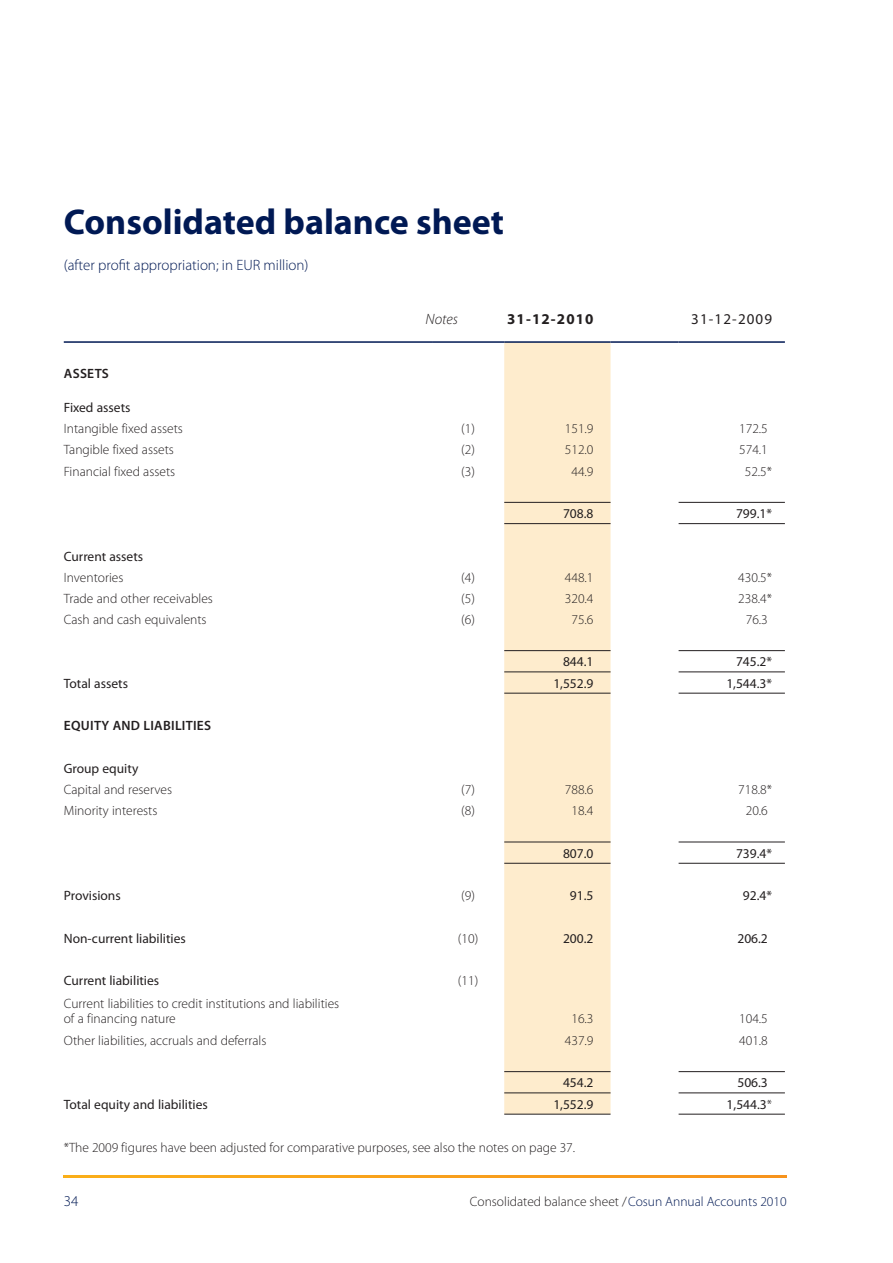
<style>
.page{position:relative;width:893px;height:1263px;background:#fff}
.page>*{position:absolute;margin:0;border:0;box-sizing:border-box;transform-origin:0 0}
.t1{font:700 36px "Myriad Pro";color:#001954}
.t2{font:300 15px "Myriad Pro";color:#001954}
.t3{font:700 15px "Myriad Pro";letter-spacing:.075em;color:#231f20}
.t4{font:15px "Myriad Pro";letter-spacing:.075em;color:#231f20}
.t5{font:italic 300 15px "Myriad Pro";color:#231f20}
.t6{font:300 13.5px/15px "Myriad Pro";color:#231f20}
.t7{font:13.5px "Myriad Pro";color:#231f20}
.t8{font:600 13.5px "Myriad Pro";letter-spacing:.02em;color:#231f20}
.s1{font-weight:300}
.s2{color:#001954}
</style>
<div class="page">
<svg style="left:64px;top:1176px;width:723px;height:1px"></svg>
<div style="left:504px;top:343px;width:107px;height:771px;background:#feeccd"></div>
<svg style="left:679px;top:501px;width:106px;height:613px"></svg>
<hr style="left:64px;top:341px;width:368px;height:2px;background:#001954">
<hr style="left:432px;top:341px;width:72px;height:2px;background:#001954">
<hr style="left:504px;top:341px;width:107px;height:2px;background:#001954">
<hr style="left:611px;top:341px;width:68px;height:2px;background:#001954">
<hr style="left:679px;top:341px;width:106px;height:2px;background:#001954">
<hr style="left:504px;top:502px;width:107px;height:1px;background:#231f20">
<hr style="left:679px;top:502px;width:106px;height:1px;background:#231f20">
<hr style="left:504px;top:523px;width:107px;height:1px;background:#231f20">
<hr style="left:679px;top:523px;width:106px;height:1px;background:#231f20">
<hr style="left:504px;top:693px;width:107px;height:1px;background:#231f20">
<hr style="left:679px;top:693px;width:106px;height:1px;background:#231f20">
<hr style="left:504px;top:650px;width:107px;height:1px;background:#231f20">
<hr style="left:679px;top:650px;width:106px;height:1px;background:#231f20">
<hr style="left:504px;top:671px;width:107px;height:1px;background:#231f20">
<hr style="left:679px;top:671px;width:106px;height:1px;background:#231f20">
<hr style="left:504px;top:842px;width:107px;height:1px;background:#231f20">
<hr style="left:679px;top:842px;width:106px;height:1px;background:#231f20">
<hr style="left:504px;top:863px;width:107px;height:1px;background:#231f20">
<hr style="left:679px;top:863px;width:106px;height:1px;background:#231f20">
<hr style="left:504px;top:1114px;width:107px;height:1px;background:#231f20">
<hr style="left:679px;top:1114px;width:106px;height:1px;background:#231f20">
<hr style="left:504px;top:1071px;width:107px;height:1px;background:#231f20">
<hr style="left:679px;top:1071px;width:106px;height:1px;background:#231f20">
<hr style="left:504px;top:1092px;width:107px;height:1px;background:#231f20">
<hr style="left:679px;top:1092px;width:106px;height:1px;background:#231f20">
<h1 class="t1" style="left:64px;top:198px;width:442px">Consolidated balance sheet</h1>
<p class="t2" style="left:64px;top:256px;width:246px">(after profit appropriation; in EUR million)</p>
<p class="t5" style="left:426px;top:310px;width:34px">Notes</p>
<p class="t3" style="left:507px;top:309px;width:88px">31-12-2010</p>
<p class="t4" style="left:691px;top:310px;width:82px">31-12-2009</p>
<p class="t8" style="left:64px;top:365px;width:47px">ASSETS</p>
<p class="t7" style="left:64px;top:399px;width:68px">Fixed assets</p>
<p class="t6" style="left:64px;top:421px;width:121px">Intangible fixed assets</p>
<p class="t6" style="left:461px;top:421px;width:15px">(1)</p>
<p class="t6" style="left:565px;top:421px;width:30px">151.9</p>
<p class="t6" style="left:739px;top:421px;width:30px">172.5</p>
<p class="t6" style="left:64px;top:442px;width:112px">Tangible fixed assets</p>
<p class="t6" style="left:461px;top:442px;width:15px">(2)</p>
<p class="t6" style="left:565px;top:442px;width:30px">512.0</p>
<p class="t6" style="left:739px;top:442px;width:30px">574.1</p>
<p class="t6" style="left:64px;top:463px;width:113px">Financial fixed assets</p>
<p class="t6" style="left:461px;top:463px;width:15px">(3)</p>
<p class="t6" style="left:571px;top:463px;width:24px">44.9</p>
<p class="t6" style="left:745px;top:463px;width:29px">52.5*</p>
<p class="t7" style="left:563px;top:505px;width:32px">708.8</p>
<p class="t7" style="left:736px;top:505px;width:38px">799.1*</p>
<p class="t7" style="left:64px;top:548px;width:81px">Current assets</p>
<p class="t6" style="left:64px;top:569px;width:61px">Inventories</p>
<p class="t6" style="left:461px;top:569px;width:15px">(4)</p>
<p class="t6" style="left:565px;top:569px;width:30px">448.1</p>
<p class="t6" style="left:738px;top:569px;width:35px">430.5*</p>
<p class="t6" style="left:64px;top:590px;width:151px">Trade and other receivables</p>
<p class="t6" style="left:461px;top:590px;width:15px">(5)</p>
<p class="t6" style="left:565px;top:590px;width:30px">320.4</p>
<p class="t6" style="left:738px;top:590px;width:35px">238.4*</p>
<p class="t6" style="left:64px;top:612px;width:144px">Cash and cash equivalents</p>
<p class="t6" style="left:461px;top:612px;width:15px">(6)</p>
<p class="t6" style="left:571px;top:612px;width:24px">75.6</p>
<p class="t6" style="left:746px;top:612px;width:24px">76.3</p>
<p class="t7" style="left:563px;top:653px;width:32px">844.1</p>
<p class="t7" style="left:736px;top:653px;width:38px">745.2*</p>
<p class="t7" style="left:64px;top:675px;width:66px">Total assets</p>
<p class="t7" style="left:553px;top:675px;width:42px">1,552.9</p>
<p class="t7" style="left:726px;top:675px;width:47px">1,544.3*</p>
<p class="t8" style="left:64px;top:717px;width:149px">EQUITY AND LIABILITIES</p>
<p class="t7" style="left:64px;top:760px;width:76px">Group equity</p>
<p class="t6" style="left:64px;top:782px;width:110px">Capital and reserves</p>
<p class="t6" style="left:461px;top:782px;width:15px">(7)</p>
<p class="t6" style="left:565px;top:782px;width:30px">788.6</p>
<p class="t6" style="left:738px;top:782px;width:35px">718.8*</p>
<p class="t6" style="left:64px;top:803px;width:95px">Minority interests</p>
<p class="t6" style="left:461px;top:803px;width:15px">(8)</p>
<p class="t6" style="left:571px;top:803px;width:24px">18.4</p>
<p class="t6" style="left:746px;top:803px;width:24px">20.6</p>
<p class="t7" style="left:563px;top:845px;width:32px">807.0</p>
<p class="t7" style="left:736px;top:845px;width:38px">739.4*</p>
<p class="t7" style="left:64px;top:887px;width:58px">Provisions</p>
<p class="t6" style="left:461px;top:888px;width:15px">(9)</p>
<p class="t7" style="left:570px;top:887px;width:25px">91.5</p>
<p class="t7" style="left:743px;top:887px;width:31px">92.4*</p>
<p class="t7" style="left:64px;top:930px;width:123px">Non-current liabilities</p>
<p class="t6" style="left:458px;top:931px;width:22px">(10)</p>
<p class="t7" style="left:563px;top:930px;width:32px">200.2</p>
<p class="t7" style="left:737px;top:930px;width:32px">206.2</p>
<p class="t7" style="left:64px;top:972px;width:97px">Current liabilities</p>
<p class="t6" style="left:458px;top:973px;width:22px">(11)</p>
<p class="t6" style="left:64px;top:995px;width:277px">Current liabilities to credit institutions and liabilities of a financing nature</p>
<p class="t6" style="left:571px;top:1010px;width:24px">16.3</p>
<p class="t6" style="left:739px;top:1010px;width:30px">104.5</p>
<p class="t6" style="left:64px;top:1033px;width:204px">Other liabilities, accruals and deferrals</p>
<p class="t6" style="left:565px;top:1033px;width:30px">437.9</p>
<p class="t6" style="left:739px;top:1033px;width:30px">401.8</p>
<p class="t7" style="left:563px;top:1074px;width:32px">454.2</p>
<p class="t7" style="left:737px;top:1074px;width:32px">506.3</p>
<p class="t7" style="left:64px;top:1096px;width:146px">Total equity and liabilities</p>
<p class="t7" style="left:553px;top:1096px;width:42px">1,552.9</p>
<p class="t7" style="left:727px;top:1096px;width:47px">1,544.3<span class="s1">*</span></p>
<p class="t6" style="left:64px;top:1140px;width:513px">*The 2009 figures have been adjusted for comparative purposes, see also the notes on page 37.</p>
<p class="t2" style="left:64px;top:1192px;width:16px">34</p>
<p class="t6" style="left:470px;top:1194px;width:318px">Consolidated balance sheet /<span class="s2">Cosun Annual Accounts 2010</span></p>
</div>
